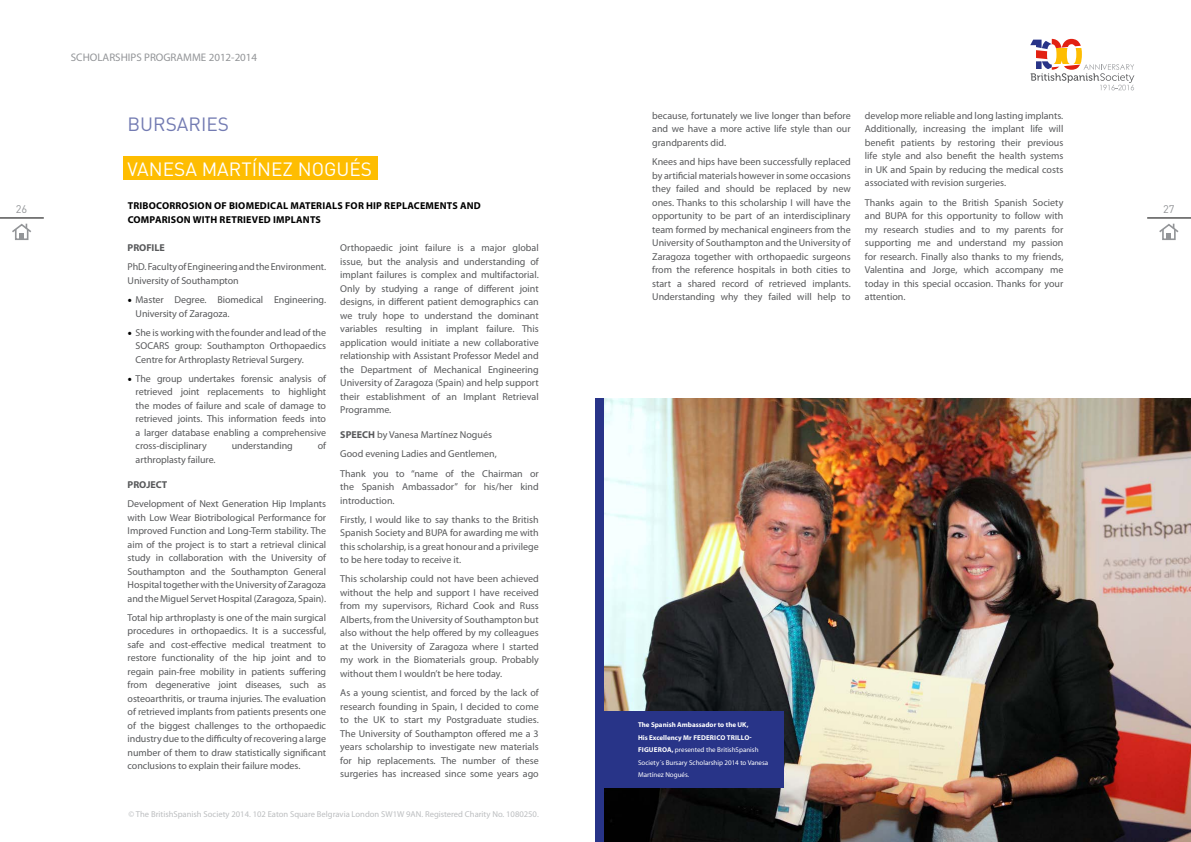
<style>
.page{position:relative;width:1191px;height:842px;background:#fff}
.page>*{position:absolute;margin:0;border:0;box-sizing:border-box;transform-origin:0 0}
.t1{font:19px "DINOT";color:#fff}
.t2{font:19px "DINOT";color:#737bb2}
.t3{font:11px "Myriad Pro";color:#939598}
.t4{font:11px "DINOT";color:#939598}
.t5{font:10px/13.5px "Myriad Pro";color:#58595b;text-align:justify}
.t6{font:700 10px/14px "Myriad Pro";letter-spacing:.02em;color:#000}
.t7{font:700 10px "Myriad Pro";letter-spacing:-.005em;color:#58595b}
.t8{font:8.6px "Myriad Pro";color:#bcbec0}
.t9{font:7px/12.5px "Myriad Pro";color:#fff}
.s1{font-family:"Minion Pro";font-size:12px;color:#000}
.s2{font-weight:700}
</style>
<div class="page">
<hr style="left:1147px;top:218px;width:44px;height:1px;background:#000">
<hr style="left:0;top:218px;width:44px;height:1px;background:#000">
<svg style="left:12px;top:223px;width:19px;height:17px"></svg>
<svg style="left:1159px;top:223px;width:20px;height:17px"></svg>
<svg style="left:1030px;top:39px;width:104px;height:51px"></svg>
<div style="left:123px;top:156px;width:254px;height:24px;background:#febd01"></div>
<img style="left:604px;top:398px;width:587px;height:444px">
<div style="left:595px;top:711px;width:189px;height:77px;background:#283488"></div>
<div style="left:595px;top:398px;width:9px;height:444px;background:#283488"></div>
<p class="t3" style="left:71px;top:51px;width:188px">SCHOLARSHIPS PROGRAMME 2012-2014</p>
<p class="t5" style="left:652px;top:109px;width:200px">because, fortunately we live longer than before and we have a more active life style than our grandparents did.</p>
<p class="t5" style="left:652px;top:155px;width:200px">Knees and hips have been successfully replaced by artificial materials however in some occasions they failed and should be replaced by new ones. Thanks to this scholarship I will have the opportunity to be part of an interdisciplinary team formed by mechanical engineers from the University of Southampton and the University of Zaragoza together with orthopaedic surgeons from the reference hospitals in both cities to start a shared record of retrieved implants.<br>Understanding why they failed will help to</p>
<p class="t5" style="left:865px;top:109px;width:200px">develop more reliable and long lasting implants.<br>Additionally, increasing the implant life will benefit patients by restoring their previous life style and also benefit the health systems in UK and Spain by reducing the medical costs associated with revision surgeries.</p>
<p class="t5" style="left:865px;top:196px;width:200px">Thanks again to the British Spanish Society and BUPA for this opportunity to follow with my research studies and to my parents for supporting me and understand my passion for research. Finally also thanks to my friends, Valentina and Jorge, which accompany me today in this special occasion. Thanks for your attention.</p>
<h1 class="t2" style="left:128px;top:111px;width:103px">BURSARIES</h1>
<h1 class="t1" style="left:128px;top:156px;width:246px">VANESA MARTÍNEZ NOGUÉS</h1>
<p class="t6" style="left:128px;top:199px;width:355px">TRIBOCORROSION OF BIOMEDICAL MATERIALS FOR HIP REPLACEMENTS AND<br>COMPARISON WITH RETRIEVED IMPLANTS</p>
<p class="t4" style="left:16px;top:201px;width:13px">26</p>
<p class="t4" style="left:1163px;top:201px;width:13px">27</p>
<p class="t7" style="left:128px;top:242px;width:39px">PROFILE</p>
<p class="t5" style="left:128px;top:261px;width:200px">PhD. Faculty of Engineering and the Environment.<br>University of Southampton</p>
<p class="t5" style="left:136px;top:293px;width:192px;text-indent:-8px"><span class="s1">•</span> Master Degree. Biomedical Engineering.<br>University of Zaragoza.</p>
<p class="t5" style="left:136px;top:326px;width:192px;text-indent:-8px"><span class="s1">•</span> She is working with the founder and lead of the SOCARS group: Southampton Orthopaedics Centre for Arthroplasty Retrieval Surgery.</p>
<p class="t5" style="left:136px;top:372px;width:192px;text-indent:-8px"><span class="s1">•</span> The group undertakes forensic analysis of retrieved joint replacements to highlight the modes of failure and scale of damage to retrieved joints. This information feeds into a larger database enabling a comprehensive cross-disciplinary</p>
<p class="t5" style="left:340px;top:241px;width:200px">Orthopaedic joint failure is a major global issue, but the analysis and understanding of implant failures is complex and multifactorial.<br>Only by studying a range of different joint designs, in different patient demographics can we truly hope to understand the dominant variables resulting in implant failure. This application would initiate a new collaborative relationship with Assistant Professor Medel and the Department of Mechanical Engineering University of Zaragoza (Spain) and help support their establishment of an Implant Retrieval Programme.</p>
<p class="t5" style="left:340px;top:425px;width:200px;line-height:19.2px;text-align:left"><span class="s2">SPEECH</span> by Vanesa Martínez Nogués<br>Good evening Ladies and Gentlemen,<br>Thank you to “name of the Chairman or</p>
<p class="t5" style="left:340px;top:480px;width:200px">the Spanish Ambassador” for his/her kind introduction.</p>
<p class="t5" style="left:340px;top:513px;width:200px">Firstly, I would like to say thanks to the British Spanish Society and BUPA for awarding me with this scholarship, is a great honour and a privilege to be here today to receive it.</p>
<p class="t5" style="left:340px;top:572px;width:200px">This scholarship could not have been achieved without the help and support I have received from my supervisors, Richard Cook and Russ Alberts, from the University of Southampton but also without the help offered by my colleagues at the University of Zaragoza where I started my work in the Biomaterials group. Probably without them I wouldn’t be here today.</p>
<p class="t5" style="left:340px;top:686px;width:200px">As a young scientist, and forced by the lack of research founding in Spain, I decided to come to the UK to start my Postgraduate studies.<br>The University of Southampton offered me a 3 years scholarship to investigate new materials for hip replacements. The number of these surgeries has increased since some years ago</p>
<p class="t5" style="left:232px;top:440px;width:63px">understanding</p>
<p class="t5" style="left:318px;top:440px;width:10px">of</p>
<p class="t5" style="left:136px;top:453px;width:81px">arthroplasty failure.</p>
<p class="t7" style="left:128px;top:479px;width:41px">PROJECT</p>
<p class="t5" style="left:128px;top:497px;width:200px">Development of Next Generation Hip Implants with Low Wear Biotribological Performance for Improved Function and Long-Term stability. The aim of the project is to start a retrieval clinical study in collaboration with the University of Southampton and the Southampton General Hospital together with the University of Zaragoza and the Miguel Servet Hospital (Zaragoza, Spain).</p>
<p class="t5" style="left:128px;top:611px;width:200px">Total hip arthroplasty is one of the main surgical procedures in orthopaedics. It is a successful, safe and cost-effective medical treatment to restore functionality of the hip joint and to regain pain-free mobility in patients suffering from degenerative joint diseases, such as osteoarthritis, or trauma injuries. The evaluation of retrieved implants from patients presents one of the biggest challenges to the orthopaedic industry due to the difficulty of recovering a large number of them to draw statistically significant conclusions to explain their failure modes.</p>
<p class="t9" style="left:638px;top:719px;width:132px"><span class="s2">The Spanish Ambassador to the UK,<br>His Excellency Mr FEDERICO TRILLO-FIGUEROA,</span> presented the BritishSpanish Society´s Bursary Scholarship 2014 to Vanesa Martínez Nogués.</p>
<p class="t8" style="left:129px;top:810px;width:411px">© The BritishSpanish Society 2014. 102 Eaton Square Belgravia London SW1W 9AN. Registered Charity No. 1080250.</p>
</div>
